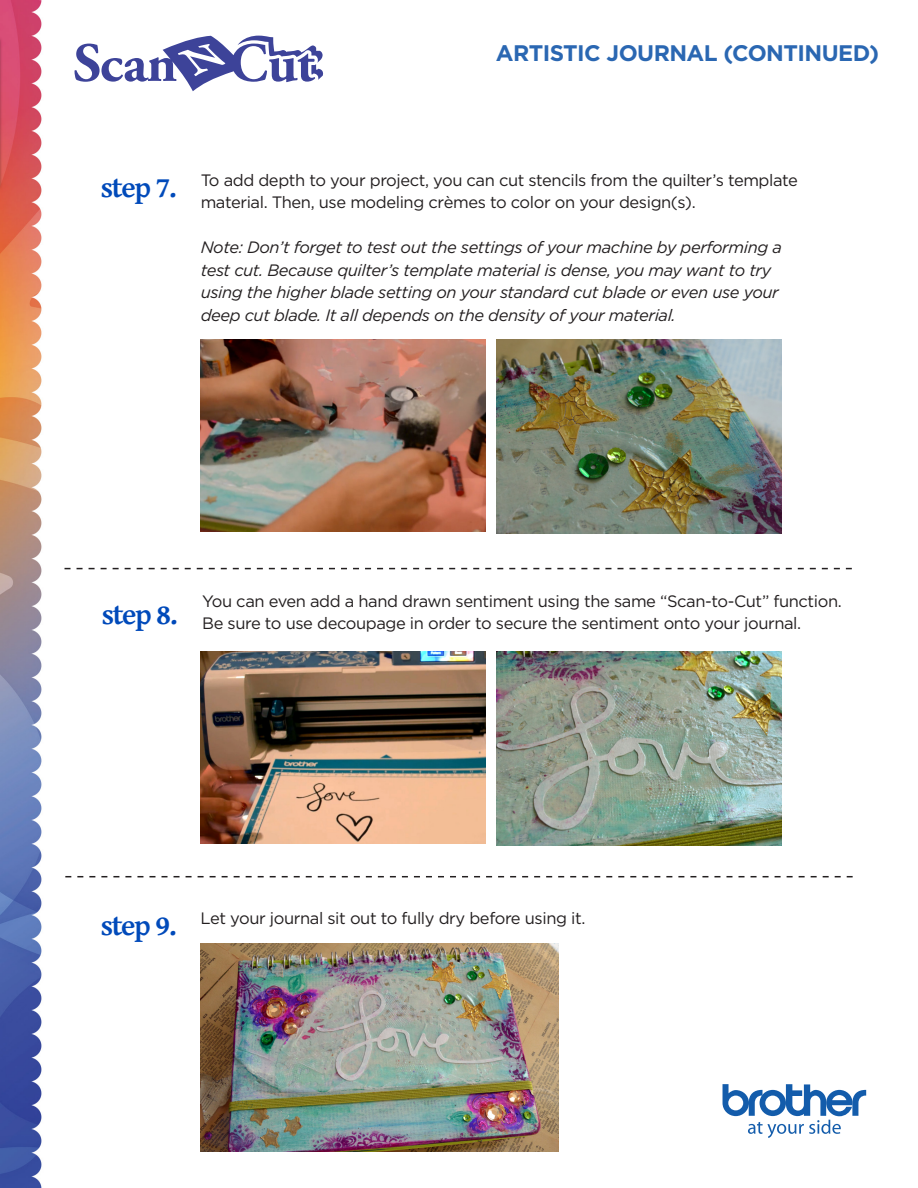
<style>
.page{position:relative;width:918px;height:1188px;background:#fff}
.page>*{position:absolute;margin:0;border:0;box-sizing:border-box;transform-origin:0 0}
.t1{font:700 29.7px "Gentium Basic";letter-spacing:-.05em;color:#004aba}
.t2{font:700 22.5px "Gotham";letter-spacing:-.025em;color:#2a67b2}
.t3{font:16.5px/22.5px "Gotham";letter-spacing:-.025em;color:#231f20}
.t4{font:italic 16.5px/22.5px "Gotham";letter-spacing:-.025em;color:#231f20}
</style>
<div class="page">
<img style="left:0;top:0;width:867px;height:1188px">
<svg style="left:723px;top:1084px;width:143px;height:54px"></svg>
<svg style="left:75px;top:36px;width:248px;height:55px"></svg>
<svg style="left:65px;top:568px;width:787px;height:1px"></svg>
<svg style="left:65px;top:876px;width:788px;height:1px"></svg>
<img style="left:201px;top:339px;width:285px;height:193px">
<img style="left:496px;top:339px;width:285px;height:194px">
<img style="left:201px;top:651px;width:285px;height:193px">
<img style="left:496px;top:651px;width:285px;height:194px">
<img style="left:201px;top:944px;width:358px;height:207px">
<p class="t2" style="left:496px;top:40px;width:385px">ARTISTIC JOURNAL (CONTINUED)</p>
<p class="t1" style="left:101px;top:165px;width:77px">step 7.</p>
<p class="t3" style="left:201px;top:168px;width:599px">To add depth to your project, you can cut stencils from the quilter’s template material. Then, use modeling crèmes to color on your design(s).</p>
<p class="t4" style="left:201px;top:236px;width:583px">Note: Don’t forget to test out the settings of your machine by performing a test cut. Because quilter’s template material is dense, you may want to try using the higher blade setting on your standard cut blade or even use your deep cut blade. It all depends on the density of your material.</p>
<p class="t1" style="left:102px;top:592px;width:77px">step 8.</p>
<p class="t3" style="left:202px;top:589px;width:641px">You can even add a hand drawn sentiment using the same “Scan-to-Cut” function.<br>Be sure to use decoupage in order to secure the sentiment onto your journal.</p>
<p class="t1" style="left:101px;top:903px;width:77px">step 9.</p>
<p class="t3" style="left:201px;top:907px;width:386px">Let your journal sit out to fully dry before using it.</p>
</div>
